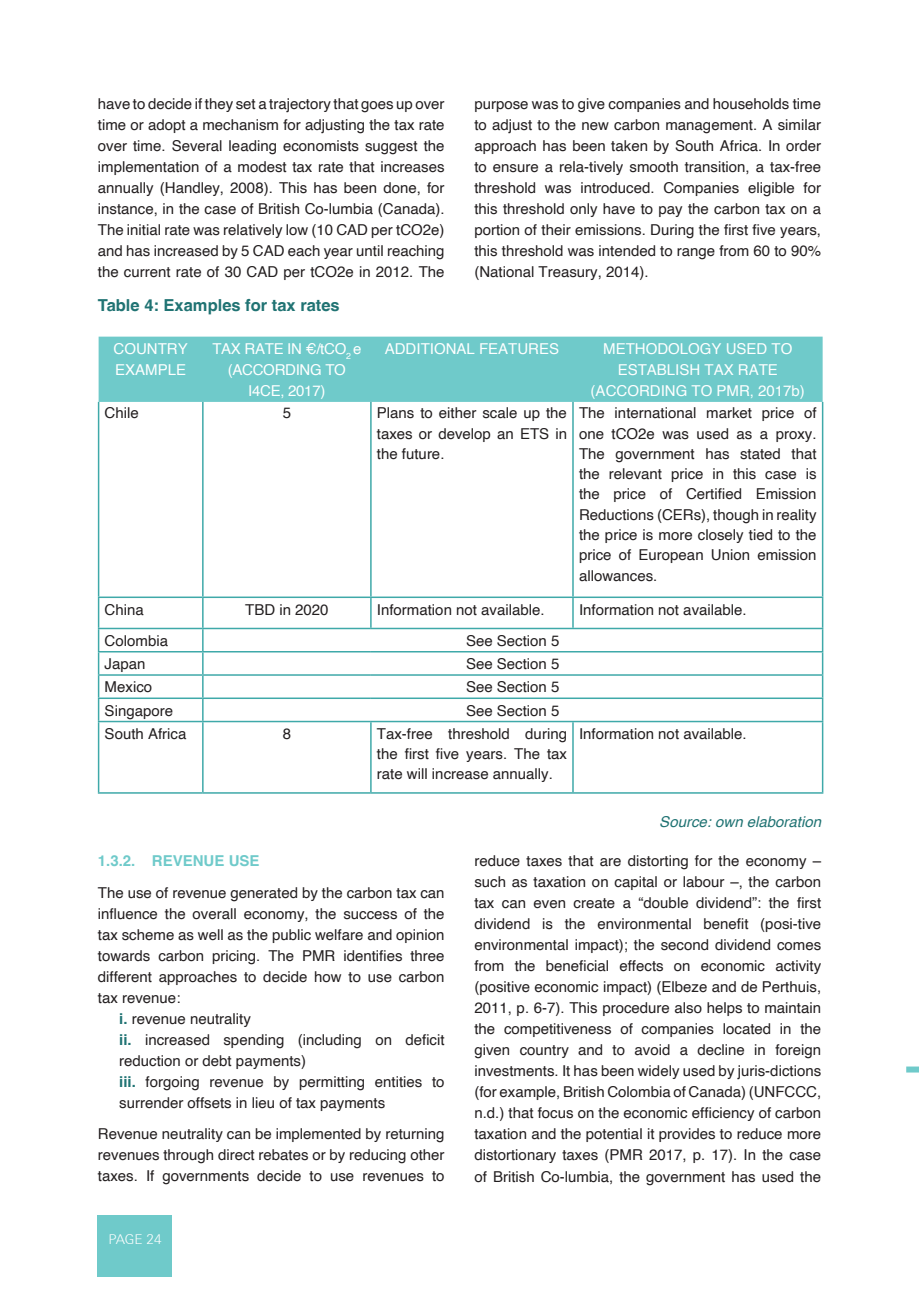
<style>
.page{position:relative;width:919px;height:1289px;background:#fff}
.page>*{position:absolute;margin:0;border:0;box-sizing:border-box;transform-origin:0 0}
.t1{font:700 16.5px "Helvetica";color:#207373}
.t2{font:15px/21px "Helvetica";color:#231f20;text-align:justify}
.t3{font:15px/21px "Helvetica";color:#fff}
.t4{font:15px/21px "Helvetica";letter-spacing:-.02em;color:#fff;text-align:center}
.t5{font:italic 15px "Helvetica";color:#207373}
.t6{font:700 15px "Helvetica";color:#6fcaca}
.t7{font:300 13.5px "Linotype Univers 330";letter-spacing:-.005em;color:#fff}
.s1{font-weight:700;color:#207373}
</style>
<div class="page">
<div style="left:98px;top:1214px;width:74px;height:62px;background:#6fcaca"></div>
<div style="left:99px;top:336px;width:723px;height:66px;background:#6fcaca"></div>
<hr style="left:98px;top:402px;width:1px;height:194px;background:#3fa9a9">
<hr style="left:202px;top:402px;width:1px;height:194px;background:#3fa9a9">
<hr style="left:370px;top:402px;width:1px;height:194px;background:#3fa9a9">
<hr style="left:572px;top:402px;width:1px;height:194px;background:#3fa9a9">
<hr style="left:821px;top:402px;width:2px;height:194px;background:#3fa9a9">
<hr style="left:98px;top:596px;width:105px;height:2px;background:#3fa9a9">
<hr style="left:203px;top:596px;width:168px;height:2px;background:#3fa9a9">
<hr style="left:371px;top:596px;width:202px;height:2px;background:#3fa9a9">
<svg style="left:370px;top:598px;width:1px;height:29px"></svg>
<hr style="left:573px;top:596px;width:250px;height:2px;background:#3fa9a9">
<svg style="left:572px;top:598px;width:1px;height:29px"></svg>
<hr style="left:821px;top:598px;width:2px;height:29px;background:#3fa9a9">
<hr style="left:98px;top:627px;width:105px;height:2px;background:#3fa9a9">
<hr style="left:203px;top:627px;width:168px;height:2px;background:#3fa9a9">
<hr style="left:371px;top:627px;width:202px;height:2px;background:#3fa9a9">
<hr style="left:573px;top:627px;width:250px;height:2px;background:#3fa9a9">
<hr style="left:821px;top:629px;width:2px;height:22px;background:#3fa9a9">
<hr style="left:98px;top:651px;width:105px;height:1px;background:#3fa9a9">
<hr style="left:203px;top:651px;width:168px;height:1px;background:#3fa9a9">
<hr style="left:371px;top:651px;width:202px;height:1px;background:#3fa9a9">
<hr style="left:573px;top:651px;width:250px;height:1px;background:#3fa9a9">
<hr style="left:821px;top:652px;width:2px;height:22px;background:#3fa9a9">
<hr style="left:98px;top:674px;width:105px;height:1px;background:#3fa9a9">
<hr style="left:203px;top:674px;width:168px;height:1px;background:#3fa9a9">
<hr style="left:371px;top:674px;width:202px;height:1px;background:#3fa9a9">
<hr style="left:573px;top:674px;width:250px;height:1px;background:#3fa9a9">
<hr style="left:821px;top:675px;width:2px;height:22px;background:#3fa9a9">
<hr style="left:98px;top:697px;width:105px;height:2px;background:#3fa9a9">
<svg style="left:98px;top:598px;width:1px;height:122px"></svg>
<hr style="left:203px;top:697px;width:168px;height:2px;background:#3fa9a9">
<svg style="left:202px;top:598px;width:1px;height:122px"></svg>
<hr style="left:371px;top:697px;width:202px;height:2px;background:#3fa9a9">
<hr style="left:573px;top:697px;width:250px;height:2px;background:#3fa9a9">
<hr style="left:821px;top:699px;width:2px;height:21px;background:#3fa9a9">
<hr style="left:98px;top:720px;width:105px;height:2px;background:#3fa9a9">
<hr style="left:98px;top:722px;width:1px;height:70px;background:#3fa9a9">
<hr style="left:203px;top:720px;width:168px;height:2px;background:#3fa9a9">
<hr style="left:202px;top:722px;width:1px;height:70px;background:#3fa9a9">
<hr style="left:371px;top:720px;width:202px;height:2px;background:#3fa9a9">
<hr style="left:370px;top:722px;width:1px;height:70px;background:#3fa9a9">
<hr style="left:573px;top:720px;width:250px;height:2px;background:#3fa9a9">
<hr style="left:572px;top:722px;width:1px;height:70px;background:#3fa9a9">
<hr style="left:821px;top:722px;width:2px;height:70px;background:#3fa9a9">
<hr style="left:98px;top:792px;width:105px;height:1px;background:#3fa9a9">
<hr style="left:203px;top:792px;width:168px;height:1px;background:#3fa9a9">
<hr style="left:371px;top:792px;width:202px;height:1px;background:#3fa9a9">
<hr style="left:573px;top:792px;width:250px;height:1px;background:#3fa9a9">
<div style="left:906px;top:1066px;width:12px;height:6px;background:#6fcaca"></div>
<p class="t2" style="left:98px;top:94px;width:348px">have to decide if they set a trajectory that goes up over time or adopt a mechanism for adjusting the tax rate over time. Several leading economists suggest the implementation of a modest tax rate that increases annually (Handley, 2008). This has been done, for instance, in the case of British Co-lumbia (Canada).<br>The initial rate was relatively low (10 CAD per tCO2e) and has increased by 5 CAD each year until reaching the current rate of 30 CAD per tCO2e in 2012. The</p>
<p class="t2" style="left:474px;top:94px;width:348px">purpose was to give companies and households time to adjust to the new carbon management. A similar approach has been taken by South Africa. In order to ensure a rela-tively smooth transition, a tax-free threshold was introduced. Companies eligible for this threshold only have to pay the carbon tax on a portion of their emissions. During the first five years, this threshold was intended to range from 60 to 90% (National Treasury, 2014).</p>
<p class="t1" style="left:98px;top:292px;width:243px">Table 4: Examples for tax rates</p>
<p class="t3" style="left:114px;top:338px;width:76px">COUNTRY<br>EXAMPLE</p>
<p class="t4" style="left:212px;top:338px;width:150px">TAX RATE IN €/tCO<sub>2</sub> e (ACCORDING TO<br>I4CE, 2017)</p>
<p class="t3" style="left:385px;top:338px;width:176px">ADDITIONAL FEATURES</p>
<p class="t3" style="left:590px;top:338px;width:216px;text-align:center">METHODOLOGY USED TO<br>ESTABLISH TAX RATE (ACCORDING TO PMR, 2017b)</p>
<p class="t2" style="left:105px;top:403px;width:36px">Chile</p>
<p class="t2" style="left:283px;top:403px;width:10px">5</p>
<p class="t2" style="left:377px;top:403px;width:191px;line-height:20.2px">Plans to either scale up the taxes or develop an ETS in the future.</p>
<p class="t2" style="left:579px;top:403px;width:239px;line-height:20.2px">The international market price of one tCO2e was used as a proxy.<br>The government has stated that the relevant price in this case is the price of Certified Emission Reductions (CERs), though in reality the price is more closely tied to the price of European Union emission allowances.</p>
<p class="t2" style="left:105px;top:599px;width:41px">China</p>
<p class="t2" style="left:245px;top:599px;width:85px">TBD in 2020</p>
<p class="t2" style="left:377px;top:599px;width:169px">Information not available.</p>
<p class="t2" style="left:579px;top:599px;width:169px">Information not available.</p>
<p class="t2" style="left:105px;top:630px;width:65px">Colombia</p>
<p class="t2" style="left:466px;top:630px;width:95px">See Section 5</p>
<p class="t2" style="left:105px;top:653px;width:42px">Japan</p>
<p class="t2" style="left:466px;top:653px;width:95px">See Section 5</p>
<p class="t2" style="left:105px;top:677px;width:49px">Mexico</p>
<p class="t2" style="left:466px;top:677px;width:95px">See Section 5</p>
<p class="t2" style="left:105px;top:700px;width:70px">Singapore</p>
<p class="t2" style="left:466px;top:700px;width:95px">See Section 5</p>
<p class="t2" style="left:105px;top:723px;width:83px">South Africa</p>
<p class="t2" style="left:283px;top:723px;width:10px">8</p>
<p class="t2" style="left:377px;top:723px;width:191px;line-height:20.2px">Tax-free threshold during the first five years. The tax rate will increase annually.</p>
<p class="t2" style="left:579px;top:723px;width:169px">Information not available.</p>
<p class="t5" style="left:659px;top:809px;width:163px">Source: own elaboration</p>
<p class="t6" style="left:98px;top:849px;width:163px">1.3.2. REVENUE USE</p>
<p class="t2" style="left:98px;top:882px;width:348px">The use of revenue generated by the carbon tax can</p>
<p class="t2" style="left:98px;top:903px;width:348px">influence the overall economy, the success of the</p>
<p class="t2" style="left:98px;top:924px;width:348px">tax scheme as well as the public welfare and opinion</p>
<p class="t2" style="left:98px;top:945px;width:348px">towards carbon pricing. The PMR identifies three</p>
<p class="t2" style="left:98px;top:966px;width:348px">different approaches to decide how to use carbon</p>
<p class="t2" style="left:98px;top:987px;width:84px">tax revenue:</p>
<p class="t2" style="left:119px;top:1008px;width:133px"><span class="s1">i.</span> revenue neutrality</p>
<p class="t2" style="left:119px;top:1029px;width:327px"><span class="s1">ii.</span> increased spending (including on deficit</p>
<p class="t2" style="left:119px;top:1050px;width:188px">reduction or debt payments)</p>
<p class="t2" style="left:119px;top:1071px;width:327px"><span class="s1">iii.</span> forgoing revenue by permitting entities to</p>
<p class="t2" style="left:119px;top:1092px;width:267px">surrender offsets in lieu of tax payments</p>
<p class="t2" style="left:98px;top:1124px;width:348px">Revenue neutrality can be implemented by returning revenues through direct rebates or by reducing other taxes. If governments decide to use revenues to</p>
<p class="t2" style="left:474px;top:851px;width:348px">reduce taxes that are distorting for the economy – such as taxation on capital or labour –, the carbon tax can even create a “double dividend”: the first dividend is the environmental benefit (posi-tive environmental impact); the second dividend comes from the beneficial effects on economic activity (positive economic impact) (Elbeze and de Perthuis, 2011, p. 6-7). This procedure also helps to maintain the competitiveness of companies located in the given country and to avoid a decline in foreign investments. It has been widely used by juris-dictions (for example, British Colombia of Canada) (UNFCCC, n.d.) that focus on the economic efficiency of carbon taxation and the potential it provides to reduce more distortionary taxes (PMR 2017, p. 17). In the case of British Co-lumbia, the government has used the</p>
<p class="t7" style="left:108px;top:1230px;width:55px">PAGE 24</p>
</div>
